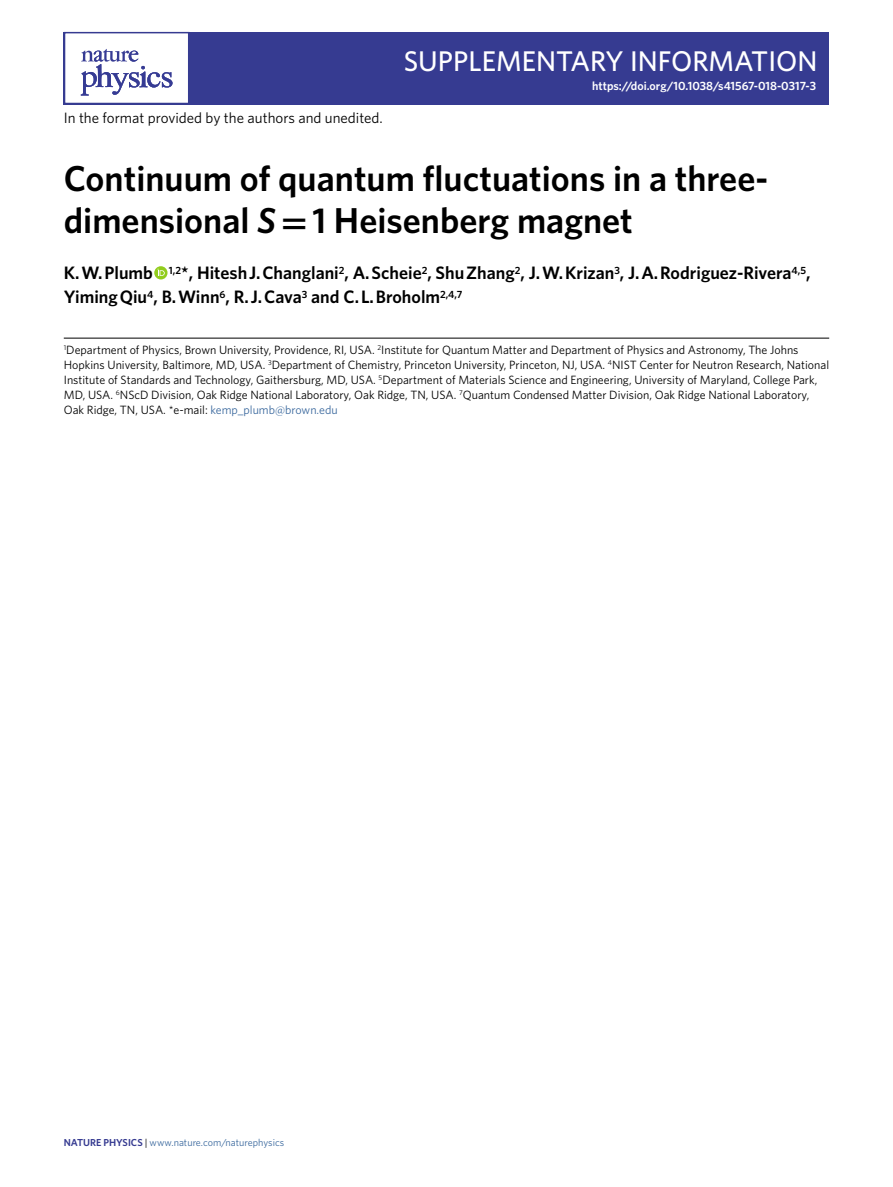
<style>
.page{position:relative;width:893px;height:1187px;background:#fff}
.page>*{position:absolute;margin:0;border:0;box-sizing:border-box;transform-origin:0 0}
.t1{font:600 36px/42px "Whitney";color:#000}
.t2{font:500 30px "Whitney";color:#fff}
.t3{font:500 28.5px "Whitney";color:#fff}
.t4{font:600 18px/24px "Whitney";color:#000}
.t5{font:15px "Whitney";color:#000}
.t6{font:12px/15px "Whitney";color:#000}
.t7{font:600 12px "Whitney";color:#fff}
.t8{font:10.2px "Whitney";color:#3b699e}
.t9{font:600 10.2px "Whitney";color:#363b91}
.s1{font-style:italic}
.s2{font-family:"STIX General";font-weight:700}
.s3{color:#3b699e}
.s4{font-weight:600;color:#363b91}
.s5{color:#000}
</style>
<div class="page">
<div style="left:64px;top:32px;width:765px;height:72px;background:#363b91"></div>
<div style="left:64px;top:32px;width:125px;height:72px;background:#fff;border:2px solid #363b91"></div>
<svg style="left:81px;top:49px;width:91px;height:47px"></svg>
<hr style="left:64px;top:338px;width:765px;height:1px;background:#000">
<svg style="left:154px;top:266px;width:13px;height:13px"></svg>
<svg style="left:158px;top:268px;width:7px;height:8px"></svg>
<p class="t5" style="left:64px;top:108px;width:321px">In the format provided by the authors and unedited.</p>
<h2 class="t2" style="left:690px;top:39px;width:129px">ARTICLES</h2>
<p class="t7" style="left:592px;top:78px;width:225px">https://doi.org/10.1038/s41567-018-0317-3</p>
<h3 class="t3" style="left:404px;top:43px;width:415px">SUPPLEMENTARY INFORMATION</h3>
<h1 class="t1" style="left:64px;top:157px;width:706px">Continuum of quantum fluctuations in a three&shy;dimensional <span class="s1">S</span><span class="s2">=</span> 1 Heisenberg magnet</h1>
<h3 class="t4" style="left:64px;top:261px;width:748px">K. W. Plumb <sup>1,2</sup>*, Hitesh J. Changlani<sup>2</sup>, A. Scheie<sup>2</sup>, Shu Zhang<sup>2</sup>, J. W. Krizan<sup>3</sup>, J. A. Rodriguez-Rivera<sup>4,5</sup>,<br>Yiming Qiu<sup>4</sup>, B. Winn<sup>6</sup>, R. J. Cava<sup>3</sup> and C. L. Broholm<sup>2,4,7</sup></h3>
<p class="t6" style="left:64px;top:342px;width:767px"><sup>1</sup>Department of Physics, Brown University, Providence, RI, USA. <sup>2</sup>Institute for Quantum Matter and Department of Physics and Astronomy, The Johns Hopkins University, Baltimore, MD, USA. <sup>3</sup>Department of Chemistry, Princeton University, Princeton, NJ, USA. <sup>4</sup>NIST Center for Neutron Research, National Institute of Standards and Technology, Gaithersburg, MD, USA. <sup>5</sup>Department of Materials Science and Engineering, University of Maryland, College Park, MD, USA. <sup>6</sup>NScD Division, Oak Ridge National Laboratory, Oak Ridge, TN, USA. <sup>7</sup>Quantum Condensed Matter Division, Oak Ridge National Laboratory, Oak Ridge, TN, USA. *e-mail: <span class="s3">kemp_plumb@brown.edu</span></p>
<p class="t9" style="left:64px;top:1135px;width:53px">Nature Phys</p>
<p class="t8" style="left:128px;top:1135px;width:158px"><span class="s4">ics</span> <span class="s5">|</span> www.nature.com/naturephysics</p>
</div>
